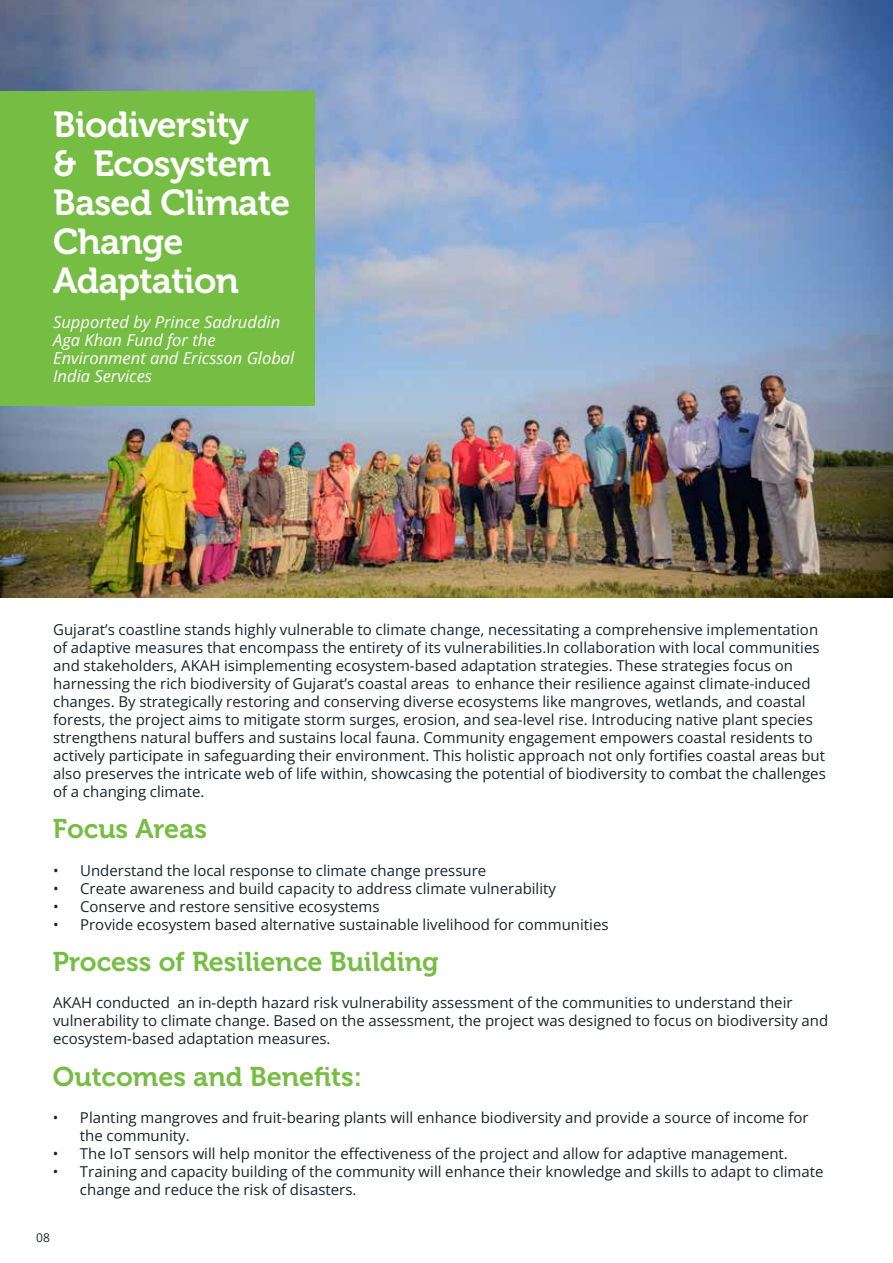
<style>
.page{position:relative;width:893px;height:1263px;background:#fff}
.page>*{position:absolute;margin:0;border:0;box-sizing:border-box;transform-origin:0 0}
.t1{font:36px/39px "Museo 700";letter-spacing:-.02em;color:#fff}
.t2{font:27px "Museo 700";color:#76bd43}
.t3{font:italic 16.5px/18px "Open Sans";color:#fff}
.t4{font:15px/18px "Open Sans";color:#1d232a}
.t5{font:12px "Open Sans";color:#1d232a}
</style>
<div class="page">
<img style="left:0;top:0;width:893px;height:597px">
<div style="left:0;top:91px;width:315px;height:315px;background:#76bd43"></div>
<h1 class="t1" style="left:53px;top:105px;width:238px">Biodiversity<br>&amp; Ecosystem<br>Based Climate<br>Change<br>Adaptation</h1>
<p class="t3" style="left:53px;top:312px;width:243px">Supported by Prince Sadruddin<br>Aga Khan Fund for the<br>Environment and Ericsson Global<br>India Services</p>
<p class="t4" style="left:53px;top:620px;width:774px">Gujarat’s coastline stands highly vulnerable to climate change, necessitating a comprehensive implementation of adaptive measures that encompass the entirety of its vulnerabilities.In collaboration with local communities and stakeholders, AKAH isimplementing ecosystem-based adaptation strategies. These strategies focus on harnessing the rich biodiversity of Gujarat’s coastal areas to enhance their resilience against climate-induced changes. By strategically restoring and conserving diverse ecosystems like mangroves, wetlands, and coastal forests, the project aims to mitigate storm surges, erosion, and sea-level rise. Introducing native plant species strengthens natural buffers and sustains local fauna. Community engagement empowers coastal residents to actively participate in safeguarding their environment. This holistic approach not only fortifies coastal areas but also preserves the intricate web of life within, showcasing the potential of biodiversity to combat the challenges of a changing climate.</p>
<h2 class="t2" style="left:53px;top:814px;width:156px">Focus Areas</h2>
<p class="t4" style="left:53px;top:861px;width:435px">• Understand the local response to climate change pressure</p>
<p class="t4" style="left:53px;top:879px;width:504px">• Create awareness and build capacity to address climate vulnerability</p>
<p class="t4" style="left:53px;top:897px;width:328px">• Conserve and restore sensitive ecosystems</p>
<p class="t4" style="left:53px;top:915px;width:557px">• Provide ecosystem based alternative sustainable livelihood for communities</p>
<h2 class="t2" style="left:53px;top:947px;width:387px">Process of Resilience Building</h2>
<p class="t4" style="left:53px;top:993px;width:777px">AKAH conducted an in-depth hazard risk vulnerability assessment of the communities to understand their vulnerability to climate change. Based on the assessment, the project was designed to focus on biodiversity and ecosystem-based adaptation measures.</p>
<h2 class="t2" style="left:53px;top:1061px;width:311px">Outcomes and Benefits:</h2>
<p class="t4" style="left:80px;top:1108px;width:730px;text-indent:-27px">• Planting mangroves and fruit-bearing plants will enhance biodiversity and provide a source of income for the community.</p>
<p class="t4" style="left:53px;top:1144px;width:736px">• The IoT sensors will help monitor the effectiveness of the project and allow for adaptive management.</p>
<p class="t4" style="left:80px;top:1162px;width:745px;text-indent:-27px">• Training and capacity building of the community will enhance their knowledge and skills to adapt to climate change and reduce the risk of disasters.</p>
<p class="t5" style="left:36px;top:1229px;width:15px">08</p>
</div>
